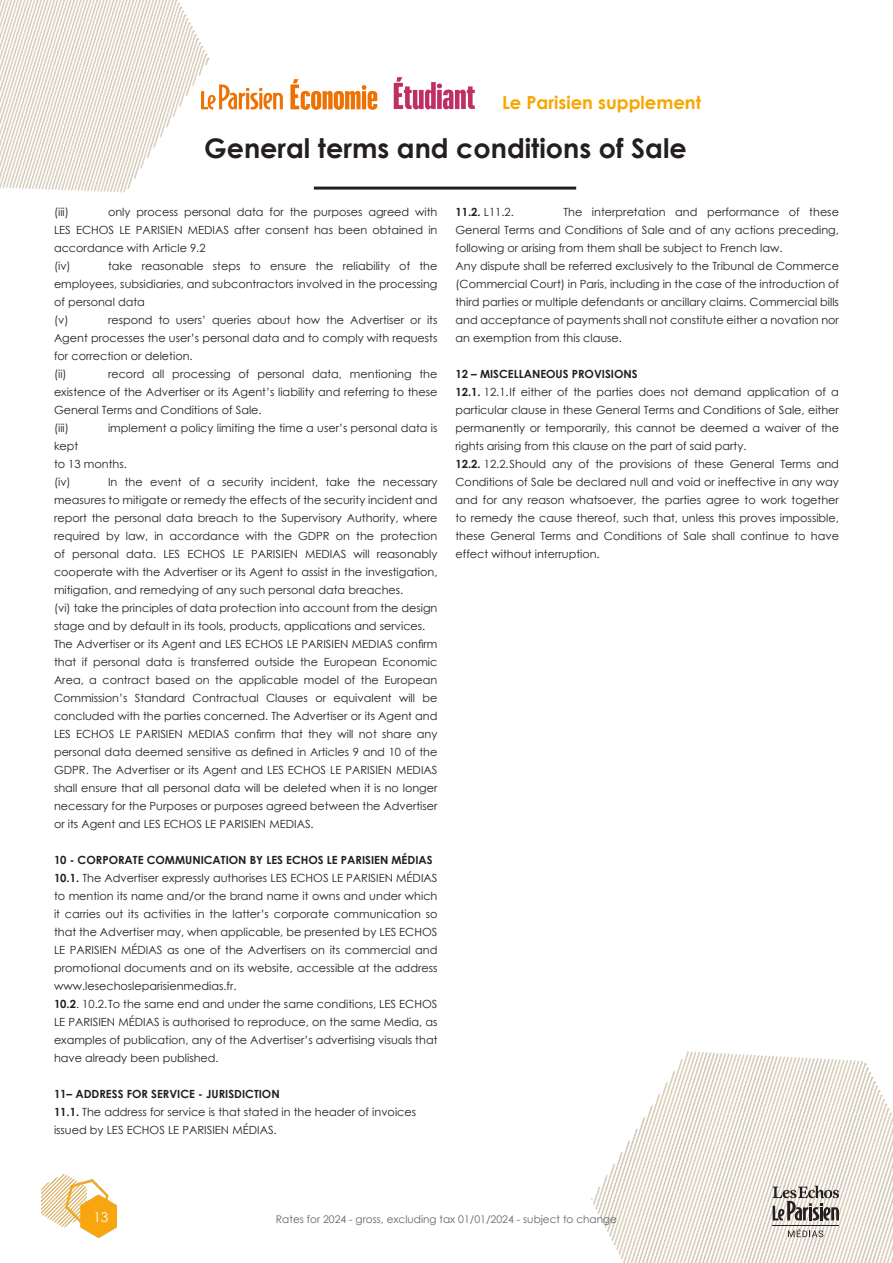
<style>
.page{position:relative;width:893px;height:1263px;background:#fff}
.page>*{position:absolute;margin:0;border:0;box-sizing:border-box;transform-origin:0 0}
.t1{font:700 27px "Century Gothic";color:#231f20}
.t2{font:700 18px "Century Gothic";color:#f7a600}
.t3{font:13.5px "Century Gothic";color:#fff}
.t4{font:11.25px/18px "Century Gothic";color:#231f20;text-align:justify}
.t5{font:700 11.25px "Century Gothic";color:#231f20}
.t6{font:10.5px "Century Gothic";color:#5f6568}
.s1{font-weight:700}
</style>
<div class="page">
<img style="left:591px;top:1051px;width:302px;height:212px">
<svg style="left:788px;top:1229px;width:35px;height:8px"></svg>
<hr style="left:773px;top:1225px;width:66px;height:1px;background:#231f20">
<svg style="left:773px;top:1186px;width:66px;height:34px"></svg>
<img style="left:41px;top:1175px;width:76px;height:62px">
<img style="left:0;top:0;width:210px;height:193px">
<img style="left:201px;top:79px;width:177px;height:36px">
<img style="left:393px;top:78px;width:82px;height:32px">
<hr style="left:314px;top:187px;width:262px;height:3px;background:#231f20">
<h2 class="t2" style="left:502px;top:88px;width:201px">Le Parisien supplement</h2>
<p class="t1" style="left:204px;top:127px;width:484px">General terms and conditions of Sale</p>
<p class="t4" style="left:54px;top:203px;width:385px;text-indent:54px">only process personal data for the purposes agreed with LES ECHOS LE PARISIEN MEDIAS after consent has been obtained in accordance with Article 9.2</p>
<p class="t4" style="left:54px;top:257px;width:18px">(iv)</p>
<p class="t4" style="left:54px;top:203px;width:17px">(iii)</p>
<p class="t4" style="left:54px;top:257px;width:385px;text-indent:54px">take reasonable steps to ensure the reliability of the employees, subsidiaries, and subcontractors involved in the processing of personal data</p>
<p class="t4" style="left:54px;top:311px;width:16px">(v)</p>
<p class="t4" style="left:54px;top:311px;width:385px;text-indent:54px">respond to users’ queries about how the Advertiser or its Agent processes the user’s personal data and to comply with requests for correction or deletion.</p>
<p class="t4" style="left:54px;top:365px;width:14px">(ii)</p>
<p class="t4" style="left:54px;top:365px;width:385px;text-indent:54px">record all processing of personal data, mentioning the existence of the Advertiser or its Agent’s liability and referring to these General Terms and Conditions of Sale.</p>
<p class="t4" style="left:54px;top:419px;width:17px">(iii)</p>
<p class="t4" style="left:108px;top:419px;width:331px">implement a policy limiting the time a user’s personal data is</p>
<p class="t4" style="left:54px;top:437px;width:26px">kept</p>
<p class="t4" style="left:54px;top:455px;width:74px">to 13 months.</p>
<p class="t4" style="left:54px;top:473px;width:18px">(iv)</p>
<p class="t4" style="left:54px;top:473px;width:385px;text-indent:54px">In the event of a security incident, take the necessary measures to mitigate or remedy the effects of the security incident and report the personal data breach to the Supervisory Authority, where required by law, in accordance with the GDPR on the protection of personal data. LES ECHOS LE PARISIEN MEDIAS will reasonably cooperate with the Advertiser or its Agent to assist in the investigation, mitigation, and remedying of any such personal data breaches.</p>
<p class="t4" style="left:54px;top:599px;width:385px">(vi) take the principles of data protection into account from the design stage and by default in its tools, products, applications and services.</p>
<p class="t4" style="left:54px;top:635px;width:385px">The Advertiser or its Agent and LES ECHOS LE PARISIEN MEDIAS confirm that if personal data is transferred outside the European Economic Area, a contract based on the applicable model of the European Commission’s Standard Contractual Clauses or equivalent will be concluded with the parties concerned. The Advertiser or its Agent and LES ECHOS LE PARISIEN MEDIAS confirm that they will not share any personal data deemed sensitive as defined in Articles 9 and 10 of the GDPR. The Advertiser or its Agent and LES ECHOS LE PARISIEN MEDIAS shall ensure that all personal data will be deleted when it is no longer necessary for the Purposes or purposes agreed between the Advertiser or its Agent and LES ECHOS LE PARISIEN MEDIAS.</p>
<p class="t5" style="left:54px;top:851px;width:380px">10 - CORPORATE COMMUNICATION BY LES ECHOS LE PARISIEN MÉDIAS</p>
<p class="t4" style="left:54px;top:869px;width:385px"><span class="s1">10.1.</span> The Advertiser expressly authorises LES ECHOS LE PARISIEN MÉDIAS to mention its name and/or the brand name it owns and under which it carries out its activities in the latter’s corporate communication so that the Advertiser may, when applicable, be presented by LES ECHOS LE PARISIEN MÉDIAS as one of the Advertisers on its commercial and promotional documents and on its website, accessible at the address www.lesechosleparisienmedias.fr.</p>
<p class="t4" style="left:54px;top:995px;width:385px"><span class="s1">10.2</span>. 10.2.To the same end and under the same conditions, LES ECHOS LE PARISIEN MÉDIAS is authorised to reproduce, on the same Media, as examples of publication, any of the Advertiser’s advertising visuals that have already been published.</p>
<p class="t5" style="left:54px;top:1085px;width:227px">11– ADDRESS FOR SERVICE - JURISDICTION</p>
<p class="t4" style="left:54px;top:1103px;width:364px"><span class="s1">11.1.</span> The address for service is that stated in the header of invoices</p>
<p class="t4" style="left:54px;top:1121px;width:224px">issued by LES ECHOS LE PARISIEN MÉDIAS.</p>
<p class="t4" style="left:455px;top:203px;width:385px;text-indent:108px">The interpretation and performance of these General Terms and Conditions of Sale and of any actions preceding, following or arising from them shall be subject to French law.</p>
<p class="t4" style="left:455px;top:257px;width:385px">Any dispute shall be referred exclusively to the Tribunal de Commerce (Commercial Court) in Paris, including in the case of the introduction of third parties or multiple defendants or ancillary claims. Commercial bills and acceptance of payments shall not constitute either a novation nor an exemption from this clause.</p>
<p class="t5" style="left:455px;top:365px;width:184px">12 – MISCELLANEOUS PROVISIONS</p>
<p class="t4" style="left:455px;top:383px;width:385px"><span class="s1">12.1.</span> 12.1.If either of the parties does not demand application of a particular clause in these General Terms and Conditions of Sale, either permanently or temporarily, this cannot be deemed a waiver of the rights arising from this clause on the part of said party.</p>
<p class="t4" style="left:455px;top:455px;width:385px"><span class="s1">12.2.</span> 12.2.Should any of the provisions of these General Terms and Conditions of Sale be declared null and void or ineffective in any way and for any reason whatsoever, the parties agree to work together to remedy the cause thereof, such that, unless this proves impossible, these General Terms and Conditions of Sale shall continue to have effect without interruption.</p>
<p class="t4" style="left:455px;top:203px;width:60px"><span class="s1">11.2.</span> L11.2.</p>
<p class="t3" style="left:93px;top:1208px;width:16px">13</p>
<p class="t6" style="left:276px;top:1212px;width:343px">Rates for 2024 - gross, excluding tax 01/01/2024 - subject to change</p>
</div>
